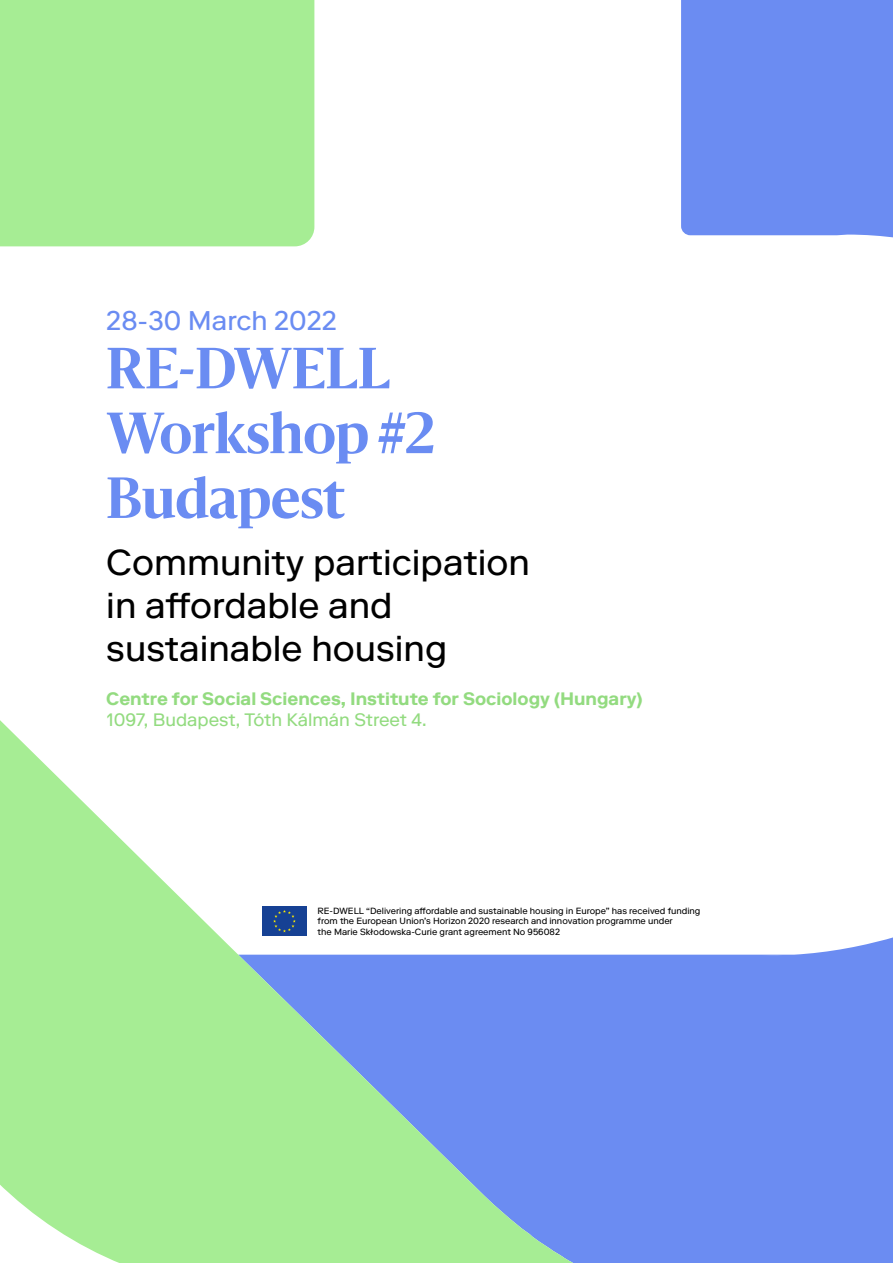
<style>
.page{position:relative;width:893px;height:1263px;background:#fff}
.page>*{position:absolute;margin:0;border:0;box-sizing:border-box;transform-origin:0 0}
.t1{font:700 54px/64.8px "Sanomat";color:#6a8cf2}
.t2{font:36px/43.2px "Riforma LL";color:#000}
.t3{font:27px "Riforma LL";color:#6a8cf2}
.t4{font:700 18px "Riforma LL";color:#93db80}
.t5{font:18px "Riforma LL";color:#93db80}
.t6{font:9px/10.8px "Riforma LL";color:#000}
</style>
<div class="page">
<div style="left:643px;top:937px;width:250px;height:326px;background:#6b8cf2"></div>
<div style="left:681px;top:0;width:212px;height:238px;background:#6b8cf2"></div>
<div style="left:0;top:0;width:314px;height:246px;background:#a6ed94"></div>
<svg style="left:0;top:720px;width:643px;height:543px"></svg>
<div style="left:261px;top:905px;width:47px;height:32px;background:#fff"></div>
<div style="left:262px;top:906px;width:45px;height:30px;background:#164194"></div>
<svg style="left:273px;top:910px;width:23px;height:22px"></svg>
<h3 class="t3" style="left:106px;top:303px;width:232px">28-30 March 2022</h3>
<h1 class="t1" style="left:106px;top:332px;width:331px">RE-DWELL<br>Workshop #2<br>Budapest</h1>
<h2 class="t2" style="left:106px;top:540px;width:425px">Community participation in affordable and sustainable housing</h2>
<h3 class="t4" style="left:106px;top:687px;width:538px">Centre for Social Sciences, Institute for Sociology (Hungary)</h3>
<h3 class="t5" style="left:106px;top:709px;width:322px">1097, Budapest, Tóth Kálmán Street 4.</h3>
<p class="t6" style="left:318px;top:905px;width:384px">RE-DWELL “Delivering affordable and sustainable housing in Europe” has received funding from the European Union’s Horizon 2020 research and innovation programme under<br>the Marie Skłodowska-Curie grant agreement No 956082</p>
</div>
